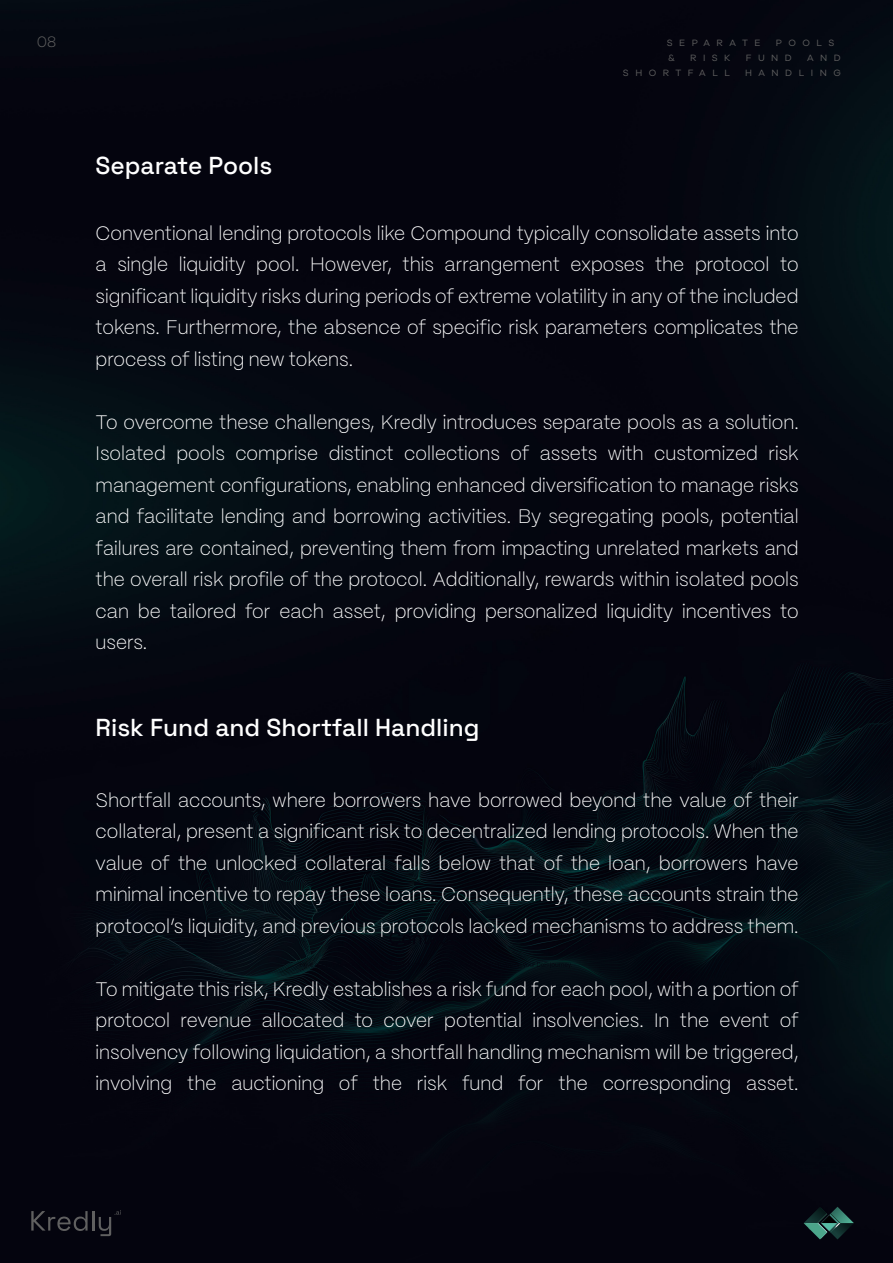
<style>
.page{position:relative;width:893px;height:1263px;background:#fff}
.page>*{position:absolute;margin:0;border:0;box-sizing:border-box;transform-origin:0 0}
.t1{font:500 24.45px "Space Grotesk";color:#fff}
.t2{font:200 19.5px/31.5px "PP Mori";color:#fff;text-align:justify}
.t3{font:300 15.6px "Galano Grotesque";color:#606060}
.t4{font:9.45px "Galano Grotesque";letter-spacing:.69em;color:#606060}
</style>
<div class="page">
<img style="left:0;top:0;width:893px;height:1263px">
<svg style="left:804px;top:1207px;width:50px;height:32px;background:#1b3b38"></svg>
<svg style="left:31px;top:1210px;width:90px;height:26px;background:#17171f"></svg>
<p class="t3" style="left:37px;top:33px;width:21px">08</p>
<p class="t4" style="left:667px;top:37px;width:95px">SEPARATE</p>
<p class="t4" style="left:776px;top:37px;width:60px">POOLS</p>
<p class="t4" style="left:668px;top:52px;width:8px">&amp;</p>
<p class="t4" style="left:690px;top:52px;width:42px">RISK</p>
<p class="t4" style="left:746px;top:52px;width:47px">FUND</p>
<p class="t4" style="left:807px;top:52px;width:35px">AND</p>
<p class="t4" style="left:623px;top:67px;width:108px">SHORTFALL</p>
<p class="t4" style="left:745px;top:67px;width:97px">HANDLING</p>
<p class="t1" style="left:96px;top:147px;width:178px">Separate Pools</p>
<p class="t2" style="left:96px;top:216px;width:704px">Conventional lending protocols like Compound typically consolidate assets into a single liquidity pool. However, this arrangement exposes the protocol to significant liquidity risks during periods of extreme volatility in any of the included tokens. Furthermore, the absence of specific risk parameters complicates the process of listing new tokens.</p>
<p class="t2" style="left:96px;top:405px;width:704px">To overcome these challenges, Kredly introduces separate pools as a solution.<br>Isolated pools comprise distinct collections of assets with customized risk management configurations, enabling enhanced diversification to manage risks and facilitate lending and borrowing activities. By segregating pools, potential failures are contained, preventing them from impacting unrelated markets and the overall risk profile of the protocol. Additionally, rewards within isolated pools can be tailored for each asset, providing personalized liquidity incentives to users.</p>
<p class="t1" style="left:96px;top:709px;width:385px">Risk Fund and Shortfall Handling</p>
<p class="t2" style="left:96px;top:783px;width:705px">Shortfall accounts, where borrowers have borrowed beyond the value of their collateral, present a significant risk to decentralized lending protocols. When the value of the unlocked collateral falls below that of the loan, borrowers have minimal incentive to repay these loans. Consequently, these accounts strain the protocol’s liquidity, and previous protocols lacked mechanisms to address them.</p>
<p class="t2" style="left:96px;top:972px;width:704px">To mitigate this risk, Kredly establishes a risk fund for each pool, with a portion of protocol revenue allocated to cover potential insolvencies. In the event of insolvency following liquidation, a shortfall handling mechanism will be triggered, involving the auctioning of the risk fund for the corresponding asset.</p>
</div>
